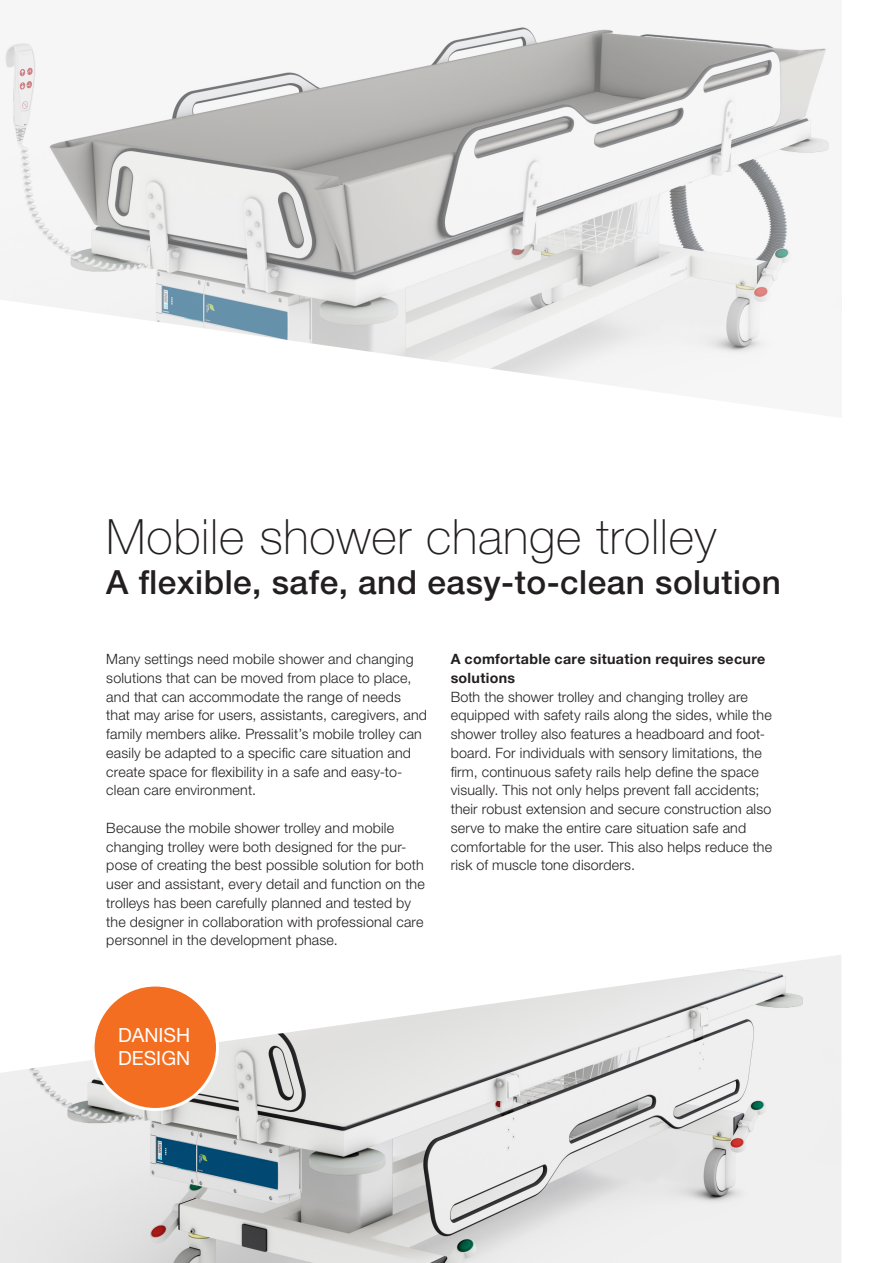
<style>
.page{position:relative;width:893px;height:1263px;background:#fff}
.page>*{position:absolute;margin:0;border:0;box-sizing:border-box;transform-origin:0 0}
.Overskrift_thin{font:100 48.75px "Helvetica Neue LT Std";letter-spacing:.015em;color:#231f20}
.Overskrift_medium{font:500 33.3px "Helvetica Neue LT Std";letter-spacing:.015em;color:#231f20}
.t1{font:19.5px "Helvetica Neue";color:#fff}
.Brødtekst{font:300 14.25px/18.8px "Helvetica Neue LT Std";letter-spacing:.015em;color:#231f20}
.Brødtekst-2{font:700 14.25px/18.8px "Helvetica Neue LT Std";letter-spacing:.02em;color:#231f20}
</style>
<div class="page">
<img style="left:0;top:1095px;width:841px;height:168px">
<svg style="left:0;top:955px;width:841px;height:140px"></svg>
<div style="left:93px;top:985px;width:124px;height:124px;background:#f36e21;border-radius:50%"></div>
<div style="left:92px;top:983px;width:127px;height:128px;border:3px solid #fff;border-radius:50%"></div>
<img style="left:0;top:26px;width:835px;height:361px">
<p class="Overskrift_thin" style="left:106px;top:508px;width:612px">Mobile shower change trolley</p>
<p class="Overskrift_medium" style="left:106px;top:563px;width:676px">A flexible, safe, and easy-to-clean solution</p>
<p class="Brødtekst" style="left:106px;top:649px;width:322px">Many settings need mobile shower and changing solutions that can be moved from place to place, and that can accommodate the range of needs that may arise for users, assistants, caregivers, and family members alike. Pressalit’s mobile trolley can easily be adapted to a specific care situation and create space for flexibility in a safe and easy-to&shy;clean care environment.</p>
<p class="Brødtekst" style="left:106px;top:818px;width:320px">Because the mobile shower trolley and mobile changing trolley were both designed for the pur&shy;pose of creating the best possible solution for both user and assistant, every detail and function on the trolleys has been carefully planned and tested by the designer in collaboration with professional care personnel in the development phase.</p>
<p class="Brødtekst-2" style="left:451px;top:649px;width:316px">A comfortable care situation requires secure solutions</p>
<p class="Brødtekst" style="left:451px;top:687px;width:323px">Both the shower trolley and changing trolley are equipped with safety rails along the sides, while the shower trolley also features a headboard and foot&shy;board. For individuals with sensory limitations, the firm, continuous safety rails help define the space visually. This not only helps prevent fall accidents; their robust extension and secure construction also serve to make the entire care situation safe and comfortable for the user. This also helps reduce the risk of muscle tone disorders.</p>
<p class="t1" style="left:118px;top:1023px;width:74px">DANISH</p>
<p class="t1" style="left:118px;top:1046px;width:74px">DESIGN</p>
</div>
